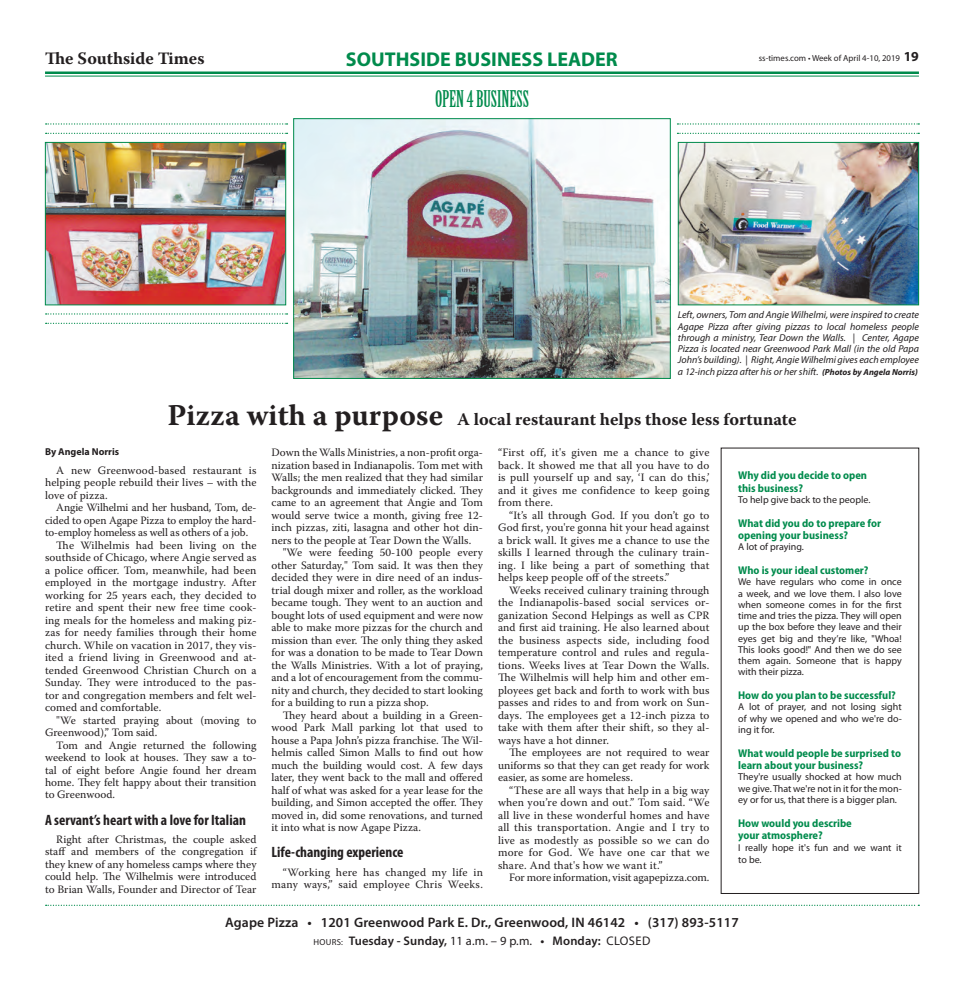
<style>
.page{position:relative;width:964px;height:990px;background:#fff}
.page>*{position:absolute;margin:0;border:0;box-sizing:border-box;transform-origin:0 0}
.Section_Header_-_18p{font:22.5px "Birch Std";color:#008b4c}
.Briefs_Copy{font:700 20px "Myriad Pro";color:#008b4c}
.SBL_Headline_for_Art{font:700 17.5px "Warnock Pro";color:#231f20}
.t1{font:700 17.38px "Warnock Pro";color:#231f20}
.Body_Copy{font:700 condensed 15px "Myriad Pro";color:#231f20}
.Headline_-_11pt{font:600 13.75px "Myriad Pro";letter-spacing:.01em;color:#231f20}
.Headline_-_11pt-2{font:600 12.5px "Myriad Pro";letter-spacing:.01em;color:#231f20}
.Body_Copy-2{font:11.25px/12.5px "Warnock Pro";letter-spacing:.005em;color:#231f20;text-align:justify}
.Body_Copy-3{font:700 semi-condensed 11.25px/12.5px "Myriad Pro";color:#008b4c}
.Calendar_Text{font:10px/11.2px "Myriad Pro";color:#231f20;text-align:justify}
.Captions_for_Photos{font:italic 10px/11.2px "Myriad Pro";color:#231f20;text-align:justify}
.Byline_for_Article{font:700 10px "Myriad Pro";color:#231f20}
.t2{font:8.75px "Myriad Pro";color:#231f20}
.s1{font-weight:700;font-size:13.75px}
.s2{font-style:normal}
.s3{font-weight:700;font-size:8.75px}
.s4{font-size:30px}
.s5{font-weight:400;font-size:8.75px}
.s6{font-weight:400}
</style>
<div class="page">
<hr style="left:45px;top:72px;width:873px;height:2px;background:#008b4c">
<hr style="left:45px;top:76px;width:873px;height:1px;background:#008b4c">
<img style="left:295px;top:120px;width:373px;height:257px">
<div style="left:293px;top:118px;width:377px;height:261px;border:1px solid #008b4c"></div>
<img style="left:47px;top:144px;width:237px;height:159px">
<div style="left:45px;top:142px;width:241px;height:163px;border:1px solid #008b4c"></div>
<img style="left:679px;top:144px;width:237px;height:159px">
<div style="left:677px;top:142px;width:241px;height:163px;border:1px solid #008b4c"></div>
<svg style="left:46px;top:905px;width:872px;height:1px"></svg>
<svg style="left:677px;top:133px;width:241px;height:1px"></svg>
<svg style="left:677px;top:123px;width:241px;height:2px"></svg>
<svg style="left:46px;top:133px;width:241px;height:1px"></svg>
<svg style="left:46px;top:123px;width:241px;height:2px"></svg>
<svg style="left:46px;top:323px;width:241px;height:1px"></svg>
<svg style="left:46px;top:313px;width:241px;height:2px"></svg>
<h3 class="t1" style="left:45px;top:48px;width:161px">The Southside Times</h3>
<p class="Briefs_Copy" style="left:346px;top:46px;width:273px">SOUTHSIDE BUSINESS LEADER</p>
<p class="t2" style="left:758px;top:53px;width:162px">ss-times.com • Week of April 4-10, 2019 <span class="s1">19</span></p>
<p class="Section_Header_-_18p" style="left:435px;top:86px;width:95px">OPEN 4 BUSINESS</p>
<p class="Captions_for_Photos" style="left:677px;top:309px;width:242px">Left, owners, Tom and Angie Wilhelmi, were inspired to create Agape Pizza after giving pizzas to local homeless people through a ministry, Tear Down the Walls. <span class="s2">|</span> Center, Agape Pizza is located near Greenwood Park Mall (in the old Papa John’s building). <span class="s2">|</span> Right, Angie Wilhelmi gives each employee a 12-inch pizza after his or her shift. <span class="s3">(Photos by Angela Norris)</span></p>
<p class="SBL_Headline_for_Art" style="left:167px;top:409px;width:630px"><span class="s4">Pizza with a purpose</span> A local restaurant helps those less fortunate</p>
<p class="Byline_for_Article" style="left:45px;top:446px;width:76px">By Angela Norris</p>
<p class="Body_Copy-2" style="left:45px;top:463px;width:213px;text-indent:11px">A new Greenwood-based restaurant is helping people rebuild their lives – with the love of pizza.</p>
<p class="Body_Copy-2" style="left:45px;top:501px;width:213px;text-indent:11px">Angie Wilhelmi and her husband, Tom, de&shy;cided to open Agape Pizza to employ the hard&shy;to-employ homeless as well as others of a job.</p>
<p class="Body_Copy-2" style="left:45px;top:538px;width:213px;text-indent:11px">The Wilhelmis had been living on the southside of Chicago, where Angie served as a police officer. Tom, meanwhile, had been employed in the mortgage industry. After working for 25 years each, they decided to retire and spent their new free time cook&shy;ing meals for the homeless and making piz&shy;zas for needy families through their home church. While on vacation in 2017, they vis&shy;ited a friend living in Greenwood and at&shy;tended Greenwood Christian Church on a Sunday. They were introduced to the pas&shy;tor and congregation members and felt wel&shy;comed and comfortable.</p>
<p class="Body_Copy-2" style="left:45px;top:713px;width:213px;text-indent:11px">"We started praying about (moving to<br>Greenwood),” Tom said.</p>
<p class="Body_Copy-2" style="left:45px;top:738px;width:213px;text-indent:11px">Tom and Angie returned the following weekend to look at houses. They saw a to&shy;tal of eight before Angie found her dream home. They felt happy about their transition to Greenwood.</p>
<p class="Body_Copy" style="left:45px;top:810px;width:202px">A servant’s heart with a love for Italian</p>
<p class="Body_Copy-2" style="left:45px;top:833px;width:213px;text-indent:11px">Right after Christmas, the couple asked staff and members of the congregation if they knew of any homeless camps where they could help. The Wilhelmis were introduced to Brian Walls, Founder and Director of Tear</p>
<p class="Body_Copy-2" style="left:271px;top:446px;width:213px">Down the Walls Ministries, a non-profit orga&shy;nization based in Indianapolis. Tom met with Walls; the men realized that they had similar backgrounds and immediately clicked. They came to an agreement that Angie and Tom would serve twice a month, giving free 12- inch pizzas, ziti, lasagna and other hot din&shy;ners to the people at Tear Down the Walls.</p>
<p class="Body_Copy-2" style="left:271px;top:546px;width:213px;text-indent:11px">"We were feeding 50-100 people every other Saturday," Tom said. It was then they decided they were in dire need of an indus&shy;trial dough mixer and roller, as the workload became tough. They went to an auction and bought lots of used equipment and were now able to make more pizzas for the church and mission than ever. The only thing they asked for was a donation to be made to Tear Down the Walls Ministries. With a lot of praying, and a lot of encouragement from the commu&shy;nity and church, they decided to start looking for a building to run a pizza shop.</p>
<p class="Body_Copy-2" style="left:271px;top:709px;width:213px;text-indent:11px">They heard about a building in a Green&shy;wood Park Mall parking lot that used to house a Papa John’s pizza franchise. The Wil&shy;helmis called Simon Malls to find out how much the building would cost. A few days later, they went back to the mall and offered half of what was asked for a year lease for the building, and Simon accepted the offer. They moved in, did some renovations, and turned it into what is now Agape Pizza.</p>
<p class="Body_Copy" style="left:271px;top:843px;width:133px">Life-changing experience</p>
<p class="Body_Copy-2" style="left:271px;top:865px;width:213px;text-align:right">“Working here has changed my life in many ways,” said employee Chris Weeks.</p>
<p class="Body_Copy-2" style="left:497px;top:446px;width:213px">“First off, it's given me a chance to give back. It showed me that all you have to do is pull yourself up and say, ‘I can do this,’ and it gives me confidence to keep going from there.</p>
<p class="Body_Copy-2" style="left:497px;top:509px;width:213px;text-indent:11px">“It’s all through God. If you don’t go to God first, you're gonna hit your head against a brick wall. It gives me a chance to use the skills I learned through the culinary train&shy;ing. I like being a part of something that helps keep people off of the streets.”</p>
<p class="Body_Copy-2" style="left:497px;top:584px;width:213px;text-indent:11px">Weeks received culinary training through the Indianapolis-based social services or&shy;ganization Second Helpings as well as CPR and first aid training. He also learned about the business aspects side, including food temperature control and rules and regula&shy;tions. Weeks lives at Tear Down the Walls.<br>The Wilhelmis will help him and other em&shy;ployees get back and forth to work with bus passes and rides to and from work on Sun&shy;days. The employees get a 12-inch pizza to take with them after their shift, so they al&shy;ways have a hot dinner.</p>
<p class="Body_Copy-2" style="left:497px;top:746px;width:213px;text-indent:11px">The employees are not required to wear uniforms so that they can get ready for work easier, as some are homeless.</p>
<p class="Body_Copy-2" style="left:497px;top:783px;width:213px;text-indent:11px">“These are all ways that help in a big way when you’re down and out.” Tom said. “We all live in these wonderful homes and have all this transportation. Angie and I try to live as modestly as possible so we can do more for God. We have one car that we share. And that's how we want it.”</p>
<p class="Body_Copy-2" style="left:509px;top:871px;width:202px">For more information, visit agapepizza.com.</p>
<p class="Body_Copy-3" style="left:737px;top:469px;width:130px">Why did you decide to open this business?</p>
<p class="Calendar_Text" style="left:737px;top:494px;width:134px">To help give back to the people.</p>
<p class="Body_Copy-3" style="left:737px;top:516px;width:144px">What did you do to prepare for opening your business?</p>
<p class="Calendar_Text" style="left:737px;top:541px;width:67px">A lot of praying.</p>
<p class="Body_Copy-3" style="left:737px;top:564px;width:132px">Who is your ideal customer?</p>
<p class="Calendar_Text" style="left:737px;top:576px;width:165px">We have regulars who come in once a week, and we love them. I also love when someone comes in for the first time and tries the pizza. They will open up the box before they leave and their eyes get big and they’re like, "Whoa!<br>This looks good!" And then we do see them again. Someone that is happy with their pizza.</p>
<p class="Body_Copy-3" style="left:737px;top:689px;width:159px">How do you plan to be successful?</p>
<p class="Calendar_Text" style="left:737px;top:701px;width:165px">A lot of prayer, and not losing sight of why we opened and who we're do&shy;ing it for.</p>
<p class="Body_Copy-3" style="left:737px;top:746px;width:164px">What would people be surprised to learn about your business?</p>
<p class="Calendar_Text" style="left:737px;top:771px;width:165px">They're usually shocked at how much we give. That we're not in it for the mon&shy;ey or for us, that there is a bigger plan.</p>
<p class="Body_Copy-3" style="left:737px;top:816px;width:115px">How would you describe your atmosphere?</p>
<p class="Calendar_Text" style="left:737px;top:842px;width:165px;line-height:12px">I really hope it's fun and we want it to be.</p>
<p class="Headline_-_11pt" style="left:225px;top:914px;width:515px">Agape Pizza • 1201 Greenwood Park E. Dr., Greenwood, IN 46142 • (317) 893-5117</p>
<p class="Headline_-_11pt-2" style="left:313px;top:933px;width:338px"><span class="s5">HOURS:</span> Tuesday - Sunday, <span class="s6">11 a.m. – 9 p.m.</span> • Monday: <span class="s6">CLOSED</span></p>
</div>
